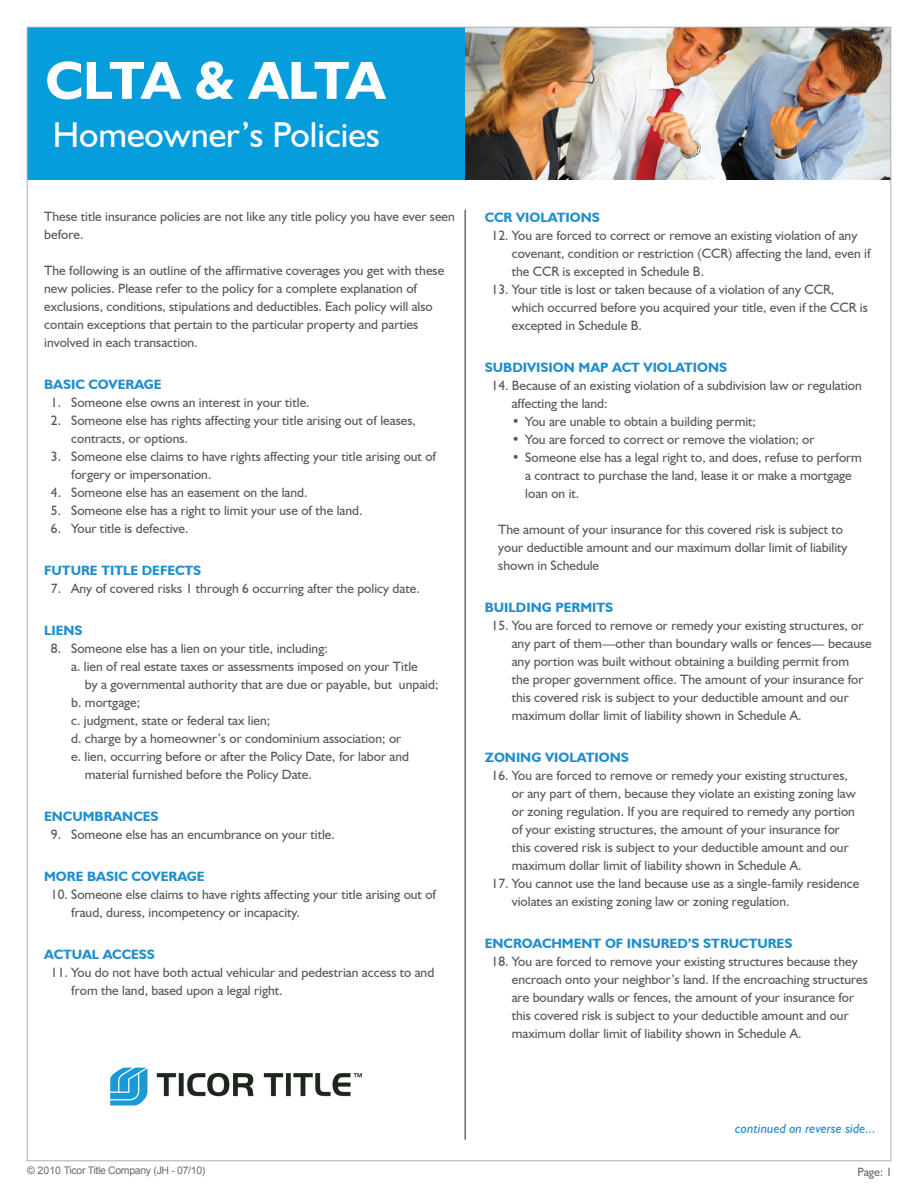
<style>
.page{position:relative;width:918px;height:1188px;background:#fff}
.page>*{position:absolute;margin:0;border:0;box-sizing:border-box;transform-origin:0 0}
.t1{font:700 54px "Humanist 521 BT";letter-spacing:-.055em;color:#fff}
.t2{font:36px "Humanist 521 BT";color:#fff}
.t3{font:13.5px/18px "Humanist 521 BT";color:#57585a}
.t4{font:700 13.5px "Humanist 521 BT";color:#218ecd}
.t5{font:italic 13.5px "Humanist 521 BT";color:#218ecd}
.t6{font:12px "Humanist 521 BT";color:#6c6b6c}
.t7{font:10.5px "Arial";letter-spacing:-.03em;color:#6c6b6c}
</style>
<div class="page">
<div style="left:27px;top:27px;width:864px;height:152px;background:#069ddc"></div>
<img style="left:465px;top:29px;width:424px;height:150px">
<hr style="left:465px;top:210px;width:1px;height:930px;background:#231f20">
<img style="left:110px;top:1067px;width:252px;height:39px">
<h1 class="t1" style="left:45px;top:47px;width:341px">CLTA &amp; ALTA</h1>
<h2 class="t2" style="left:53px;top:113px;width:328px">Homeowner’s Policies</h2>
<p class="t3" style="left:44px;top:207px;width:412px">These title insurance policies are not like any title policy you have ever seen before.</p>
<p class="t3" style="left:44px;top:261px;width:402px">The following is an outline of the affirmative coverages you get with these new policies. Please refer to the policy for a complete explanation of exclusions, conditions, stipulations and deductibles. Each policy will also contain exceptions that pertain to the particular property and parties involved in each transaction.</p>
<p class="t4" style="left:44px;top:376px;width:119px">BASIC COVERAGE</p>
<p class="t3" style="left:51px;top:393px;width:260px">1. Someone else owns an interest in your title.</p>
<p class="t3" style="left:71px;top:411px;width:346px;text-indent:-20px">2. Someone else has rights affecting your title arising out of leases, contracts, or options.</p>
<p class="t3" style="left:71px;top:447px;width:366px;text-indent:-20px">3. Someone else claims to have rights affecting your title arising out of forgery or impersonation.</p>
<p class="t3" style="left:51px;top:483px;width:258px">4. Someone else has an easement on the land.</p>
<p class="t3" style="left:51px;top:501px;width:313px">5. Someone else has a right to limit your use of the land.</p>
<p class="t3" style="left:51px;top:519px;width:139px">6. Your title is defective.</p>
<p class="t4" style="left:44px;top:562px;width:159px">FUTURE TITLE DEFECTS</p>
<p class="t3" style="left:51px;top:579px;width:370px">7. Any of covered risks 1 through 6 occurring after the policy date.</p>
<p class="t4" style="left:44px;top:622px;width:40px">LIENS</p>
<p class="t3" style="left:51px;top:639px;width:278px">8. Someone else has a lien on your title, including:</p>
<p class="t3" style="left:71px;top:657px;width:348px">a. lien of real estate taxes or assessments imposed on your Title</p>
<p class="t3" style="left:85px;top:675px;width:355px">by a governmental authority that are due or payable, but unpaid;</p>
<p class="t3" style="left:71px;top:693px;width:71px">b. mortgage;</p>
<p class="t3" style="left:71px;top:711px;width:201px">c. judgment, state or federal tax lien;</p>
<p class="t3" style="left:71px;top:729px;width:332px">d. charge by a homeowner’s or condominium association; or</p>
<p class="t3" style="left:71px;top:747px;width:340px">e. lien, occurring before or after the Policy Date, for labor and</p>
<p class="t3" style="left:85px;top:765px;width:229px">material furnished before the Policy Date.</p>
<p class="t4" style="left:44px;top:808px;width:116px">ENCUMBRANCES</p>
<p class="t3" style="left:51px;top:825px;width:285px">9. Someone else has an encumbrance on your title.</p>
<p class="t4" style="left:44px;top:868px;width:162px">MORE BASIC COVERAGE</p>
<p class="t3" style="left:71px;top:885px;width:366px;text-indent:-20px">10. Someone else claims to have rights affecting your title arising out of fraud, duress, incompetency or incapacity.</p>
<p class="t4" style="left:44px;top:946px;width:69px">ACTUAL ACC</p>
<p class="t4" style="left:131px;top:946px;width:25px">ESS</p>
<p class="t3" style="left:71px;top:963px;width:365px;text-indent:-20px">11. You do not have both actual vehicular and pedestrian access to and from the land, based upon a legal right.</p>
<p class="t4" style="left:485px;top:209px;width:65px">CCR VIOLAT</p>
<p class="t4" style="left:566px;top:209px;width:36px">IONS</p>
<p class="t3" style="left:512px;top:226px;width:360px;text-indent:-20px">12. You are forced to correct or remove an existing violation of any covenant, condition or restriction (CCR) affecting the land, even if the CCR is excepted in Schedule B.</p>
<p class="t3" style="left:512px;top:280px;width:358px;text-indent:-20px">13. Your title is lost or taken because of a violation of any CCR, which occurred before you acquired your title, even if the CCR is excepted in Schedule B.</p>
<p class="t4" style="left:485px;top:359px;width:138px">SUBDIVISION MAP ACT</p>
<p class="t4" style="left:644px;top:359px;width:34px">VIOLAT</p>
<p class="t4" style="left:693px;top:359px;width:36px">IONS</p>
<p class="t3" style="left:512px;top:376px;width:352px;text-indent:-20px">14. Because of an existing violation of a subdivision law or regulation affecting the land:</p>
<p class="t3" style="left:512px;top:412px;width:246px">• You are unable to obtain a building permit;</p>
<p class="t3" style="left:512px;top:430px;width:304px">• You are forced to correct or remove the violation; or</p>
<p class="t3" style="left:525px;top:448px;width:338px;text-indent:-14px">• Someone else has a legal right to, and does, refuse to perform a contract to purchase the land, lease it or make a mortgage loan on it.</p>
<p class="t3" style="left:498px;top:520px;width:351px">The amount of your insurance for this covered risk is subject to your deductible amount and our maximum dollar limit of liability shown in Schedule</p>
<p class="t4" style="left:485px;top:599px;width:130px">BUILDING PERMITS</p>
<p class="t3" style="left:512px;top:616px;width:362px;text-indent:-20px">15. You are forced to remove or remedy your existing structures, or any part of them—other than boundary walls or fences— because any portion was built without obtaining a building permit from<br>the proper government office. The amount of your insurance for this covered risk is subject to your deductible amount and our maximum dollar limit of liability shown in Schedule A.</p>
<p class="t4" style="left:485px;top:749px;width:94px">ZONING VIOLAT</p>
<p class="t4" style="left:594px;top:749px;width:36px">IONS</p>
<p class="t3" style="left:512px;top:766px;width:346px;text-indent:-20px">16. You are forced to remove or remedy your existing structures, or any part of them, because they violate an existing zoning law or zoning regulation. If you are required to remedy any portion of your existing structures, the amount of your insurance for this covered risk is subject to your deductible amount and our maximum dollar limit of liability shown in Schedule A.</p>
<p class="t3" style="left:512px;top:874px;width:349px;text-indent:-20px">17. You cannot use the land because use as a single-family residence violates an existing zoning law or zoning regulation.</p>
<p class="t4" style="left:485px;top:935px;width:309px">ENCROACHMENT OF INSURED’S STRUCTURES</p>
<p class="t3" style="left:512px;top:952px;width:358px;text-indent:-20px">18. You are forced to remove your existing structures because they encroach onto your neighbor’s land. If the encroaching structures are boundary walls or fences, the amount of your insurance for this covered risk is subject to your deductible amount and our maximum dollar limit of liability shown in Schedule A.</p>
<p class="t5" style="left:735px;top:1120px;width:142px">continued on reverse side...</p>
<p class="t7" style="left:27px;top:1164px;width:180px">© 2010 Ticor Title Company (JH - 07/10)</p>
<p class="t6" style="left:858px;top:1164px;width:36px">Page: 1</p>
</div>
